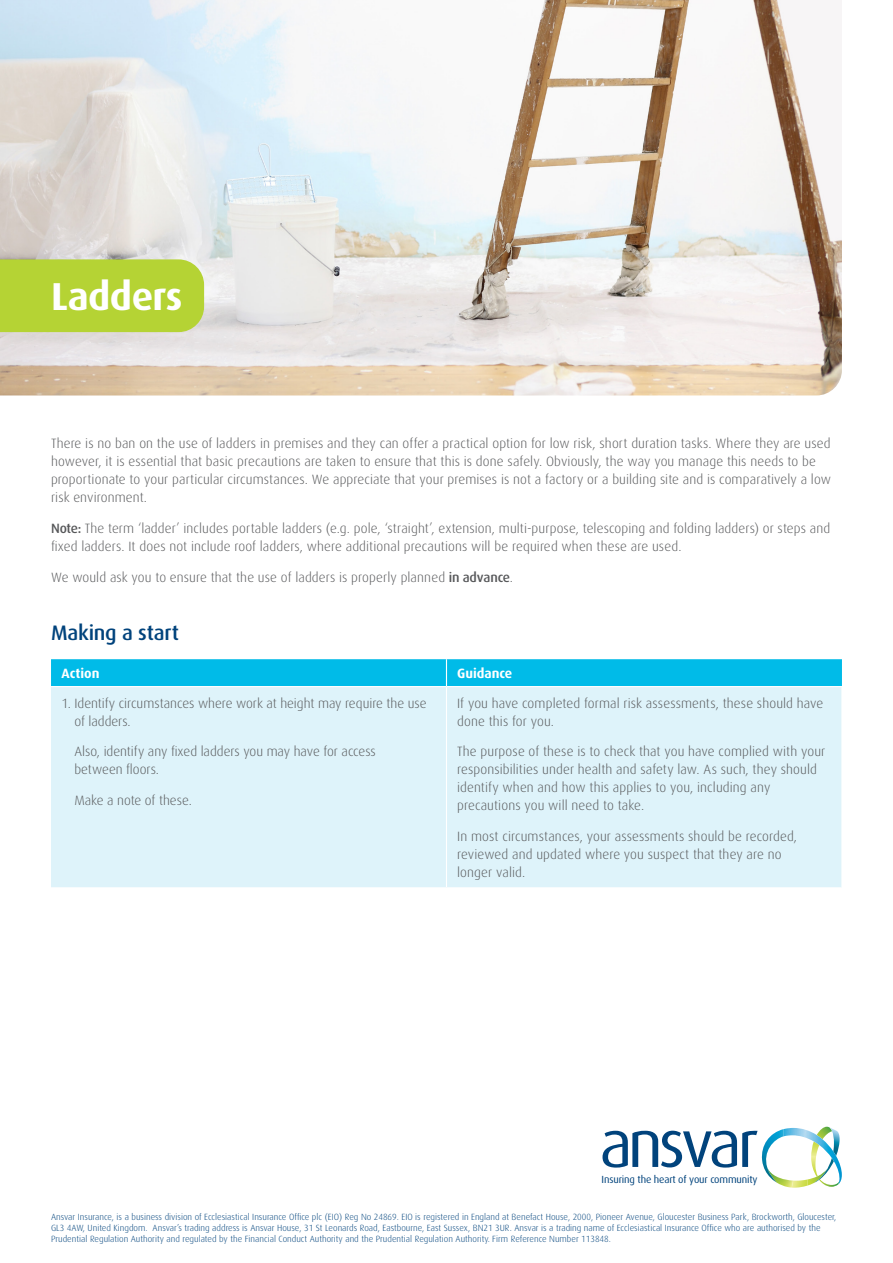
<style>
.page{position:relative;width:893px;height:1263px;background:#fff}
.page>*{position:absolute;margin:0;border:0;box-sizing:border-box;transform-origin:0 0}
.Headline{font:700 39px "Dax";letter-spacing:-.015em;color:#fff}
.Subhead{font:500 21px "Dax";letter-spacing:-.01em;color:#01437c}
.Body{font:300 13.5px/18px "Dax";letter-spacing:.01em;color:#57585a}
.Table_-_Body{font:300 13.5px/18px "Dax";color:#57585a}
.Table___Header{font:700 13.5px "Dax";color:#fff}
.t1{font:10.35px "Dax";letter-spacing:-.015em;color:#01437c}
.t2{font:300 9px/10.8px "Dax";color:#01437c}
.s1{font-weight:500}
</style>
<div class="page">
<svg style="left:602px;top:1127px;width:240px;height:61px"></svg>
<img style="left:761px;top:1129px;width:23px;height:53px">
<img style="left:0;top:0;width:842px;height:395px">
<div style="left:51px;top:687px;width:790px;height:200px;background:#def3fa"></div>
<div style="left:51px;top:659px;width:791px;height:27px;background:#00bbe8"></div>
<hr style="left:446px;top:687px;width:1px;height:200px;background:#fff">
<div style="left:0;top:259px;width:204px;height:73px;background:#b5d334"></div>
<p class="Headline" style="left:51px;top:275px;width:133px">Ladders</p>
<p class="Body" style="left:51px;top:435px;width:781px">There is no ban on the use of ladders in premises and they can offer a practical option for low risk, short duration tasks. Where they are used however, it is essential that basic precautions are taken to ensure that this is done safely. Obviously, the way you manage this needs to be proportionate to your particular circumstances. We appreciate that your premises is not a factory or a building site and is comparatively a low risk environment.</p>
<p class="Body" style="left:51px;top:520px;width:781px"><span class="s1">Note:</span> The term ‘ladder’ includes portable ladders (e.g. pole, ‘straight’, extension, multi-purpose, telescoping and folding ladders) or steps and fixed ladders. It does not include roof ladders, where additional precautions will be required when these are used.</p>
<p class="Body" style="left:51px;top:568px;width:463px">We would ask you to ensure that the use of ladders is properly planned <span class="s1">in advance</span>.</p>
<p class="Subhead" style="left:51px;top:621px;width:129px">Making a start</p>
<p class="Table___Header" style="left:62px;top:666px;width:39px">Action</p>
<p class="Table___Header" style="left:457px;top:666px;width:57px">Guidance</p>
<p class="Table_-_Body" style="left:74px;top:694px;width:354px;text-indent:-13px">1. Identify circumstances where work at height may require the use of ladders.</p>
<p class="Table_-_Body" style="left:74px;top:743px;width:303px">Also, identify any fixed ladders you may have for access between floors.</p>
<p class="Table_-_Body" style="left:74px;top:792px;width:119px">Make a note of these.</p>
<p class="Body" style="left:457px;top:694px;width:368px">If you have completed formal risk assessments, these should have done this for you.</p>
<p class="Body" style="left:457px;top:743px;width:370px">The purpose of these is to check that you have complied with your responsibilities under health and safety law. As such, they should identify when and how this applies to you, including any precautions you will need to take.</p>
<p class="Body" style="left:457px;top:828px;width:342px">In most circumstances, your assessments should be recorded, reviewed and updated where you suspect that they are no longer valid.</p>
<p class="t1" style="left:602px;top:1173px;width:158px">Insuring the heart of your community</p>
<p class="t2" style="left:51px;top:1212px;width:787px">Ansvar Insurance, is a business division of Ecclesiastical Insurance Office plc (EIO) Reg No 24869. EIO is registered in England at Benefact House, 2000, Pioneer Avenue, Gloucester Business Park, Brockworth, Gloucester,<br>GL3 4AW, United Kingdom. Ansvar’s trading address is Ansvar House, 31 St Leonards Road, Eastbourne, East Sussex, BN21 3UR. Ansvar is a trading name of Ecclesiastical Insurance Office who are authorised by the<br>Prudential Regulation Authority and regulated by the Financial Conduct Authority and the Prudential Regulation Authority. Firm Reference Number 113848.</p>
</div>
